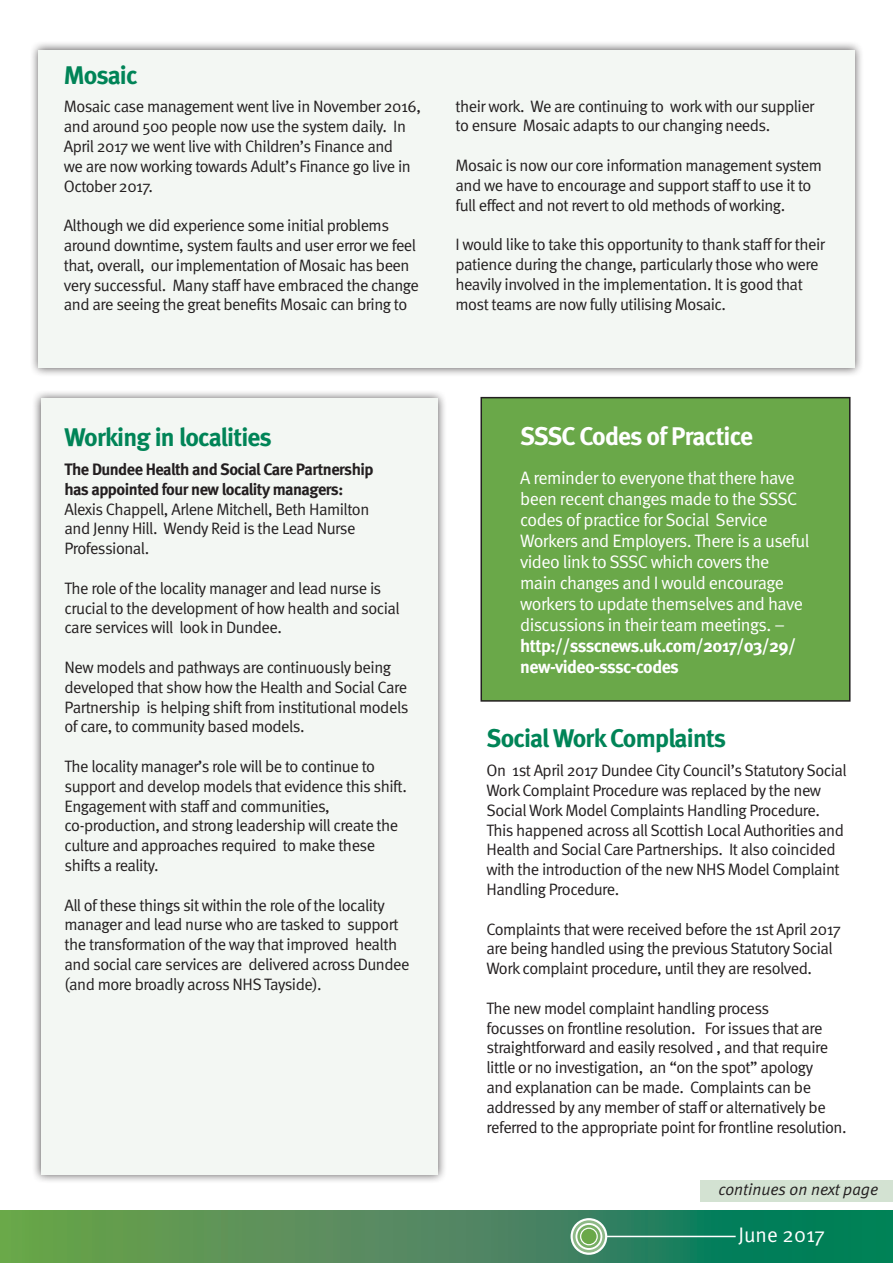
<style>
.page{position:relative;width:893px;height:1263px;background:#fff}
.page>*{position:absolute;margin:0;border:0;box-sizing:border-box;transform-origin:0 0}
.t1{font:700 25.5px "Meta";letter-spacing:-.03em;color:#008457}
.t2{font:700 25.5px "Meta";letter-spacing:-.03em;color:#fff}
.t3{font:21px "Meta Normal";color:#fff}
.t4{font:18px/21px "Meta Normal";letter-spacing:-.03em;color:#fff}
.t5{font:700 18px/21px "Meta";letter-spacing:-.03em;color:#fff}
.t6{font:16.5px/19.8px "Meta Normal";letter-spacing:-.03em;color:#231f20}
.t7{font:700 16.5px/19.8px "Meta";letter-spacing:-.03em;color:#231f20}
.t8{font:italic 16.5px "Meta Normal";color:#231f20}
</style>
<div class="page">
<svg style="left:0;top:1211px;width:893px;height:52px;background:#408b5a"></svg>
<hr style="left:588px;top:1236px;width:148px;height:1px;background:#fff">
<svg style="left:572px;top:1219px;width:34px;height:35px"></svg>
<div style="left:571px;top:1218px;width:36px;height:37px;border:2px solid #fff;border-radius:50%"></div>
<svg style="left:576px;top:1224px;width:25px;height:25px"></svg>
<div style="left:575px;top:1223px;width:27px;height:27px;border:2px solid #fff;border-radius:50%"></div>
<div style="left:581px;top:1228px;width:16px;height:17px;background:#6aa849;border-radius:50%"></div>
<div style="left:580px;top:1227px;width:18px;height:18px;border:1px solid #fff;border-radius:50%"></div>
<div style="left:29px;top:41px;width:835px;height:336px;background:#231f20;opacity:.75"></div>
<div style="left:38px;top:50px;width:817px;height:318px;background:#f3f7f3"></div>
<div style="left:481px;top:398px;width:369px;height:303px;background:#6aa849"></div>
<div style="left:480px;top:397px;width:370px;height:305px;border:2px solid #231f20"></div>
<div style="left:32px;top:390px;width:415px;height:794px;background:#231f20;opacity:.75"></div>
<div style="left:41px;top:399px;width:397px;height:776px;background:#f3f7f3"></div>
<div style="left:700px;top:1180px;width:193px;height:21px;background:#d3e2d2"></div>
<h1 class="t1" style="left:64px;top:60px;width:76px">Mosaic</h1>
<p class="t6" style="left:64px;top:97px;width:359px">Mosaic case management went live in November 2016, and around 500 people now use the system daily. In April 2017 we went live with Children’s Finance and<br>we are now working towards Adult’s Finance go live in October 2017.</p>
<p class="t6" style="left:64px;top:215px;width:357px">Although we did experience some initial problems around downtime, system faults and user error we feel that, overall, our implementation of Mosaic has been very successful. Many staff have embraced the change and are seeing the great benefits Mosaic can bring to</p>
<p class="t6" style="left:455px;top:96px;width:360px">their work. We are continuing to work with our supplier to ensure Mosaic adapts to our changing needs.</p>
<p class="t6" style="left:455px;top:155px;width:368px">Mosaic is now our core information management system and we have to encourage and support staff to use it to full effect and not revert to old methods of working.</p>
<p class="t6" style="left:455px;top:234px;width:371px">I would like to take this opportunity to thank staff for their patience during the change, particularly those who were heavily involved in the implementation. It is good that most teams are now fully utilising Mosaic.</p>
<h1 class="t1" style="left:64px;top:422px;width:209px">Working in localities</h1>
<p class="t7" style="left:64px;top:459px;width:311px">The Dundee Health and Social Care Partnership has appointed four new locality managers:</p>
<p class="t6" style="left:64px;top:499px;width:306px">Alexis Chappell, Arlene Mitchell, Beth Hamilton and Jenny Hill. Wendy Reid is the Lead Nurse<br>Professional.</p>
<p class="t6" style="left:64px;top:578px;width:337px">The role of the locality manager and lead nurse is crucial to the development of how health and social care services will look in Dundee.</p>
<p class="t6" style="left:64px;top:657px;width:345px">New models and pathways are continuously being developed that show how the Health and Social Care Partnership is helping shift from institutional models of care, to community based models.</p>
<p class="t6" style="left:64px;top:756px;width:344px">The locality manager’s role will be to continue to support and develop models that evidence this shift.<br>Engagement with staff and communities, co-production, and strong leadership will create the culture and approaches required to make these shifts a reality.</p>
<p class="t6" style="left:64px;top:895px;width:347px">All of these things sit within the role of the locality manager and lead nurse who are tasked to support the transformation of the way that improved health and social care services are delivered across Dundee (and more broadly across NHS Tayside).</p>
<h1 class="t2" style="left:520px;top:421px;width:234px">SSSC Codes of Practice</h1>
<p class="t4" style="left:520px;top:467px;width:291px">A reminder to everyone that there have been recent changes made to the SSSC codes of practice for Social Service Workers and Employers. There is a useful video link to SSSC which covers the main changes and I would encourage workers to update themselves and have discussions in their team meetings. –</p>
<p class="t5" style="left:520px;top:635px;width:277px">http://ssscnews.uk.com/2017/03/29/ new-video-sssc-codes</p>
<h1 class="t1" style="left:486px;top:723px;width:241px">Social Work Complaints</h1>
<p class="t6" style="left:486px;top:760px;width:362px">On 1st April 2017 Dundee City Council’s Statutory Social Work Complaint Procedure was replaced by the new Social Work Model Complaints Handling Procedure.<br>This happened across all Scottish Local Authorities and Health and Social Care Partnerships. It also coincided with the introduction of the new NHS Model Complaint Handling Procedure.</p>
<p class="t6" style="left:486px;top:919px;width:356px">Complaints that were received before the 1st April 2017 are being handled using the previous Statutory Social<br>Work complaint procedure, until they are resolved.</p>
<p class="t6" style="left:486px;top:998px;width:362px">The new model complaint handling process<br>focusses on frontline resolution. For issues that are straightforward and easily resolved , and that require little or no investigation, an “on the spot” apology<br>and explanation can be made. Complaints can be addressed by any member of staff or alternatively be referred to the appropriate point for frontline resolution.</p>
<p class="t8" style="left:718px;top:1180px;width:161px">continues on next page</p>
<p class="t3" style="left:738px;top:1223px;width:88px">June 2017</p>
</div>
